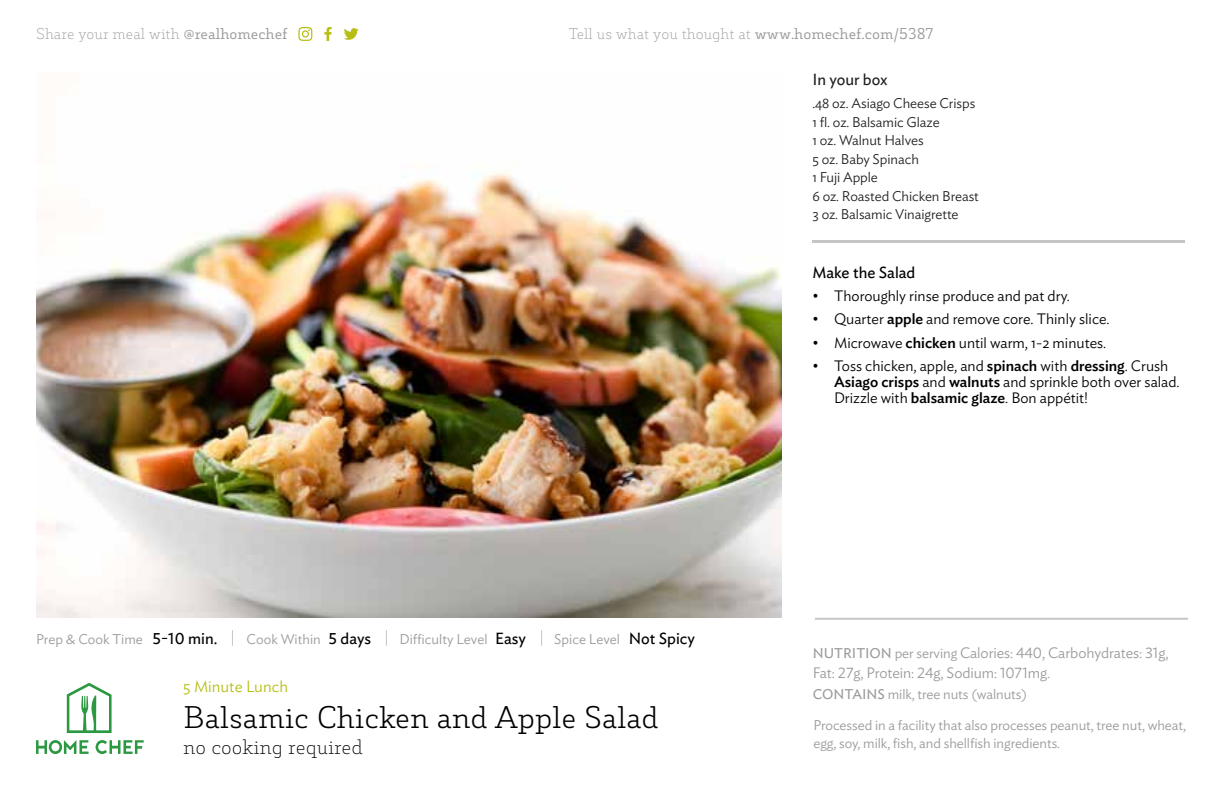
<style>
.page{position:relative;width:1224px;height:792px;background:#fff}
.page>*{position:absolute;margin:0;border:0;box-sizing:border-box;transform-origin:0 0}
.t1{font:300 30px "Decour";color:#000}
.t2{font:200 20px "Decour";color:#000}
.t3{font:16px "Ideal Sans";color:#000}
.t4{font:300 16px "Ideal Sans";color:#b8be14}
.t5{font:300 15px/16px "Ideal Sans";color:#000}
.t6{font:300 15px/20px "Ideal Sans";letter-spacing:-.005em;color:#9a9a9a}
.t7{font:200 15px "Decour";color:#9a9a9a}
.t8{font:300 14px/18px "Ideal Sans";letter-spacing:-.005em;color:#9a9a9a}
.t9{font:300 14px/18.6px "Ideal Sans";letter-spacing:-.005em;color:#000}
.s1{font-weight:400}
.s2{font-weight:400;font-size:16px;color:#000}
.s3{font-weight:500}
.s4{font-weight:400;font-size:14px}
.s5{font-size:14px}
</style>
<div class="page">
<img style="left:36px;top:165px;width:746px;height:453px">
<svg style="left:36px;top:740px;width:108px;height:14px"></svg>
<svg style="left:67px;top:683px;width:45px;height:50px"></svg>
<svg style="left:232px;top:630px;width:1px;height:16px"></svg>
<svg style="left:386px;top:630px;width:1px;height:16px"></svg>
<svg style="left:541px;top:630px;width:1px;height:16px"></svg>
<hr style="left:815px;top:618px;width:373px;height:2px;background:#c4c6c5">
<hr style="left:812px;top:240px;width:373px;height:2px;background:#c4c6c5">
<svg style="left:324px;top:27px;width:8px;height:14px"></svg>
<svg style="left:298px;top:27px;width:14px;height:14px"></svg>
<svg style="left:344px;top:28px;width:15px;height:12px"></svg>
<p class="t7" style="left:36px;top:25px;width:253px">Share your meal with <span class="s1">@realhomechef</span></p>
<p class="t7" style="left:569px;top:25px;width:366px">Tell us what you thought at <span class="s1">www.homechef.com/5387</span></p>
<p class="t3" style="left:812px;top:67px;width:77px">In your box</p>
<p class="t9" style="left:812px;top:93px;width:168px">.48 oz. Asiago Cheese Crisps<br>1 fl. oz. Balsamic Glaze<br>1 oz. Walnut Halves<br>5 oz. Baby Spinach<br>1 Fuji Apple<br>6 oz. Roasted Chicken Breast<br>3 oz. Balsamic Vinaigrette</p>
<p class="t8" style="left:36px;top:629px;width:183px">Prep &amp; Cook Time <span class="s2">5-10 min.</span></p>
<p class="t8" style="left:247px;top:629px;width:126px">Cook Within <span class="s2">5 days</span></p>
<p class="t8" style="left:400px;top:629px;width:128px">Difficulty Level <span class="s2">Easy</span></p>
<p class="t8" style="left:554px;top:629px;width:142px">Spice Level <span class="s2">Not Spicy</span></p>
<p class="t4" style="left:183px;top:674px;width:106px">5 Minute Lunch</p>
<h1 class="t1" style="left:183px;top:699px;width:477px">Balsamic Chicken and Apple Salad</h1>
<h2 class="t2" style="left:183px;top:735px;width:181px">no cooking required</h2>
<p class="t3" style="left:812px;top:260px;width:104px">Make the Salad</p>
<p class="t5" style="left:812px;top:287px;width:259px">• Thoroughly rinse produce and pat dry.</p>
<p class="t5" style="left:812px;top:310px;width:299px">• Quarter <span class="s3">apple</span> and remove core. Thinly slice.</p>
<p class="t5" style="left:812px;top:333px;width:295px">• Microwave <span class="s3">chicken</span> until warm, 1-2 minutes.</p>
<p class="t5" style="left:834px;top:356px;width:347px;text-indent:-22px">• Toss chicken, apple, and <span class="s3">spinach</span> with <span class="s3">dressing</span>. Crush<br><span class="s3">Asiago crisps</span> and <span class="s3">walnuts</span> and sprinkle both over salad.<br>Drizzle with <span class="s3">balsamic glaze</span>. Bon appétit!</p>
<p class="t6" style="left:813px;top:641px;width:357px"><span class="s4">NUTRITION</span> <span class="s5">per serving</span> Calories: 440, Carbohydrates: 31g,<br>Fat: 27g, Protein: 24g, Sodium: 1071mg.</p>
<p class="t8" style="left:813px;top:684px;width:216px"><span class="s1">CONTAINS</span> milk, tree nuts (walnuts)</p>
<p class="t8" style="left:814px;top:715px;width:374px">Processed in a facility that also processes peanut, tree nut, wheat, egg, soy, milk, fish, and shellfish ingredients.</p>
</div>
